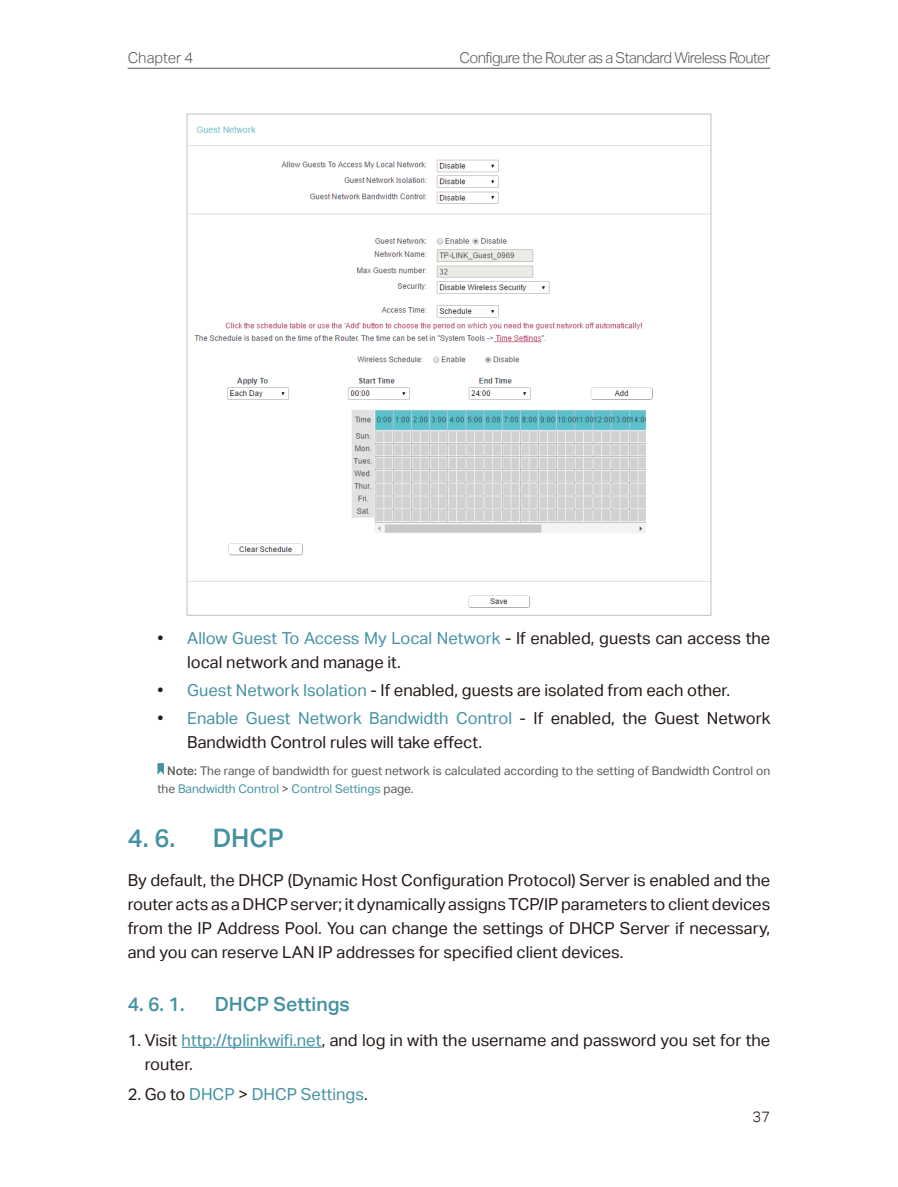
<style>
.page{position:relative;width:898px;height:1187px;background:#fff}
.page>*{position:absolute;margin:0;border:0;box-sizing:border-box;transform-origin:0 0}
.t1{font:25.5px "TP Link Aktiv Medium";color:#4391a3}
.t2{font:19.5px "TP Link Aktiv Medium";color:#4391a3}
.t3{font:16.5px/24px "TP Link Aktiv Regular";color:#231916}
.t4{font:16.5px "TP Link Aktiv Regular";color:#4391a3}
.t5{font:15px "TP Link Aktiv Light";letter-spacing:-.04em;color:#595857}
.t6{font:15px "TP Link Aktiv Light";color:#595857}
.t7{font:15px "TP Link Aktiv Light";color:#231916}
.t8{font:12px/18px "TP Link Aktiv Regular";color:#595857}
.s1{color:#4391a3}
.s2{font-family:"TP Link Aktiv Medium"}
.s3{color:#231916}
</style>
<div class="page">
<hr style="left:128px;top:68px;width:642px;height:1px;background:#595857">
<hr style="left:181px;top:1046px;width:140px;height:1px;background:#4391a3">
<img style="left:189px;top:126px;width:519px;height:482px">
<svg style="left:157px;top:763px;width:7px;height:11px"></svg>
<p class="t6" style="left:128px;top:49px;width:67px">Chapter 4</p>
<p class="t5" style="left:459px;top:49px;width:312px">Configure the Router as a Standard Wireless Router</p>
<p class="t3" style="left:187px;top:626px;width:584px;text-indent:-30px">• <span class="s1">Allow Guest To Access My Local Network</span> - If enabled, guests can access the local network and manage it.</p>
<p class="t3" style="left:157px;top:678px;width:574px">• <span class="s1">Guest Network Isolation</span> - If enabled, guests are isolated from each other.</p>
<p class="t3" style="left:187px;top:706px;width:584px;text-indent:-30px">• <span class="s1">Enable Guest Network Bandwidth Control</span> - If enabled, the Guest Network<br>Bandwidth Control rules will take effect.</p>
<p class="t8" style="left:157px;top:761px;width:614px;text-indent:10px"><span class="s2">Note:</span> The range of bandwidth for guest network is calculated according to the setting of Bandwidth Control on the <span class="s1">Bandwidth Control</span> &gt; <span class="s1">Control Settings</span> page.</p>
<h1 class="t1" style="left:128px;top:823px;width:49px">4. 6.</h1>
<h1 class="t1" style="left:213px;top:823px;width:73px">DHCP</h1>
<p class="t3" style="left:128px;top:867px;width:644px;text-align:justify">By default, the DHCP (Dynamic Host Configuration Protocol) Server is enabled and the router acts as a DHCP server; it dynamically assigns TCP/IP parameters to client devices from the IP Address Pool. You can change the settings of DHCP Server if necessary, and you can reserve LAN IP addresses for specified client devices.</p>
<p class="t2" style="left:128px;top:993px;width:58px">4. 6. 1.</p>
<p class="t2" style="left:215px;top:993px;width:137px">DHCP Settings</p>
<p class="t3" style="left:145px;top:1027px;width:626px;text-indent:-17px">1. Visit <span class="s1">http://tplinkwifi.net</span>, and log in with the username and password you set for the router.</p>
<p class="t4" style="left:128px;top:1084px;width:241px"><span class="s3">2. Go to</span> DHCP <span class="s3">&gt;</span> DHCP Settings<span class="s3">.</span></p>
<p class="t7" style="left:752px;top:1107px;width:19px">37</p>
</div>
